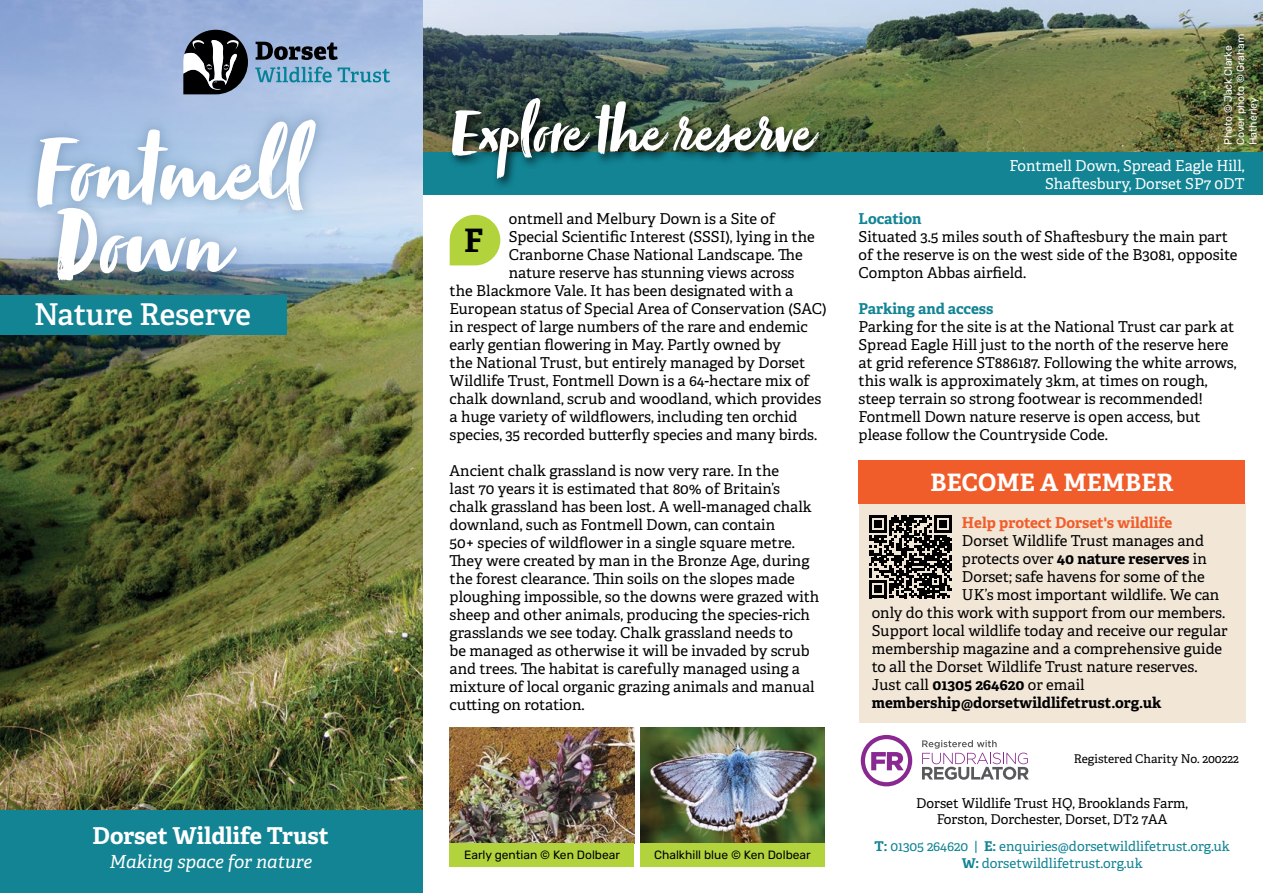
<style>
.page{position:relative;width:1263px;height:893px;background:#fff}
.page>*{position:absolute;margin:0;border:0;box-sizing:border-box;transform-origin:0 0}
.t1{font:105px "Zooja Pro";color:#fff}
.t2{font:69px "Zooja Pro";color:#fff}
.t3{font:700 32.25px "Adelle";color:#000}
.t4{font:600 30px "Adelle";letter-spacing:-.005em;color:#fff}
.t5{font:700 24px "Adelle";letter-spacing:.01em;color:#fff}
.t6{font:700 23.25px "Adelle";color:#fff}
.t7{font:italic 18px "Adelle";color:#fff}
.t8{font:15px/18px "Adelle";color:#000}
.t9{font:700 15px "Adelle";color:#000}
.t10{font:15px/18px "Adelle";color:#fff;text-align:right}
.t11{font:700 15px "Adelle";color:#f15d2a}
.t12{font:700 15px "Adelle";letter-spacing:-.005em;color:#128494}
.t13{font:13.5px/16.5px "Adelle";color:#128494;text-align:center}
.t14{font:13.5px/16.2px "Adelle";color:#000;text-align:center}
.t15{font:12px "Rubik";color:#000}
.t16{font:12px "Adelle";color:#000}
.t17{font:10.5px/12.6px "Rubik";color:#fff}
.s1{font-weight:400}
.s2{font-weight:700}
</style>
<div class="page">
<img style="left:422px;top:0;width:840px;height:153px">
<div style="left:420px;top:153px;width:843px;height:42px;background:#128494"></div>
<svg style="left:861px;top:735px;width:51px;height:51px"></svg>
<svg style="left:922px;top:740px;width:107px;height:40px"></svg>
<div style="left:448px;top:93px;width:383px;height:97px;background:#000;opacity:.75"></div>
<svg style="left:450px;top:215px;width:50px;height:50px"></svg>
<img style="left:450px;top:727px;width:184px;height:116px">
<div style="left:450px;top:843px;width:184px;height:23px;background:#b2d33c"></div>
<img style="left:0;top:0;width:422px;height:810px">
<svg style="left:183px;top:30px;width:65px;height:64px"></svg>
<svg style="left:256px;top:42px;width:82px;height:18px"></svg>
<svg style="left:255px;top:67px;width:77px;height:15px"></svg>
<svg style="left:338px;top:68px;width:52px;height:14px"></svg>
<div style="left:0;top:810px;width:422px;height:83px;background:#128494"></div>
<div style="left:0;top:296px;width:287px;height:39px;background:#128494"></div>
<div style="left:23px;top:106px;width:306px;height:189px;background:#527798;opacity:.42"></div>
<div style="left:859px;top:504px;width:386px;height:219px;background:#f2e6d7"></div>
<div style="left:859px;top:460px;width:386px;height:44px;background:#f15d2a"></div>
<svg style="left:869px;top:515px;width:83px;height:83px"></svg>
<img style="left:640px;top:727px;width:185px;height:116px">
<div style="left:640px;top:843px;width:185px;height:23px;background:#b2d33c"></div>
<h1 class="t1" style="left:34px;top:109px;width:271px">Fontmell</h1>
<h1 class="t1" style="left:52px;top:181px;width:175px">Down</h1>
<h3 class="t4" style="left:34px;top:296px;width:218px">Nature Reserve</h3>
<h3 class="t6" style="left:93px;top:820px;width:238px">Dorset Wildlife Trust</h3>
<p class="t7" style="left:109px;top:850px;width:204px">Making space for nature</p>
<h2 class="t2" style="left:450px;top:91px;width:362px">Explore the reserve</h2>
<p class="t8" style="left:509px;top:210px;width:268px">ontmell and Melbury Down is a Site of</p>
<p class="t8" style="left:509px;top:228px;width:307px">Special Scientific Interest (SSSI), lying in the</p>
<p class="t8" style="left:509px;top:246px;width:295px">Cranborne Chase National Landscape. The</p>
<p class="t8" style="left:509px;top:264px;width:287px">nature reserve has stunning views across</p>
<p class="t8" style="left:450px;top:282px;width:345px">the Blackmore Vale. It has been designated with a</p>
<p class="t8" style="left:450px;top:300px;width:379px">European status of Special Area of Conservation (SAC)</p>
<p class="t8" style="left:450px;top:318px;width:360px">in respect of large numbers of the rare and endemic</p>
<p class="t8" style="left:450px;top:336px;width:333px">early gentian flowering in May. Partly owned by</p>
<p class="t8" style="left:450px;top:354px;width:357px">the National Trust, but entirely managed by Dorset</p>
<p class="t8" style="left:450px;top:372px;width:362px">Wildlife Trust, Fontmell Down is a 64-hectare mix of</p>
<p class="t8" style="left:450px;top:390px;width:373px">chalk downland, scrub and woodland, which provides</p>
<p class="t8" style="left:450px;top:408px;width:349px">a huge variety of wildflowers, including ten orchid</p>
<p class="t8" style="left:450px;top:426px;width:369px">species, 35 recorded butterfly species and many birds.</p>
<p class="t8" style="left:450px;top:462px;width:371px">Ancient chalk grassland is now very rare. In the<br>last 70 years it is estimated that 80% of Britain’s chalk grassland has been lost. A well-managed chalk downland, such as Fontmell Down, can contain<br>50+ species of wildflower in a single square metre.<br>They were created by man in the Bronze Age, during the forest clearance. Thin soils on the slopes made ploughing impossible, so the downs were grazed with sheep and other animals, producing the species-rich grasslands we see today. Chalk grassland needs to<br>be managed as otherwise it will be invaded by scrub and trees. The habitat is carefully managed using a mixture of local organic grazing animals and manual cutting on rotation.</p>
<h3 class="t3" style="left:464px;top:220px;width:21px">F</h3>
<p class="t15" style="left:464px;top:848px;width:157px">Early gentian © Ken Dolbear</p>
<p class="t15" style="left:654px;top:848px;width:158px">Chalkhill blue © Ken Dolbear</p>
<p class="t17" style="left:1222px;top:145px;width:113px;rotate:-90deg">Photo © Jack Clarke<br>Cover photo © Graham<br>Hatherley</p>
<p class="t10" style="left:1009px;top:156px;width:237px">Fontmell Down, Spread Eagle Hill,<br>Shaftesbury, Dorset SP7 0DT</p>
<p class="t12" style="left:859px;top:209px;width:65px">Location</p>
<p class="t8" style="left:859px;top:227px;width:380px">Situated 3.5 miles south of Shaftesbury the main part of the reserve is on the west side of the B3081, opposite<br>Compton Abbas airfield.</p>
<p class="t12" style="left:859px;top:299px;width:136px">Parking and access</p>
<p class="t8" style="left:859px;top:317px;width:379px">Parking for the site is at the National Trust car park at Spread Eagle Hill just to the north of the reserve here at grid reference ST886187. Following the white arrows, this walk is approximately 3km, at times on rough, steep terrain so strong footwear is recommended!<br>Fontmell Down nature reserve is open access, but please follow the Countryside Code.</p>
<h3 class="t5" style="left:930px;top:467px;width:244px">BECOME A MEMBER</h3>
<p class="t11" style="left:962px;top:513px;width:212px">Help protect Dorset's wildlife</p>
<p class="t8" style="left:962px;top:532px;width:243px">Dorset Wildlife Trust manages and</p>
<p class="t9" style="left:962px;top:549px;width:246px"><span class="s1">protects over</span> 40 nature reserves <span class="s1">in</span></p>
<p class="t8" style="left:962px;top:568px;width:244px">Dorset; safe havens for some of the</p>
<p class="t8" style="left:962px;top:586px;width:259px">UK’s most important wildlife. We can</p>
<p class="t8" style="left:872px;top:604px;width:355px">only do this work with support from our members.</p>
<p class="t8" style="left:872px;top:622px;width:357px">Support local wildlife today and receive our regular</p>
<p class="t8" style="left:872px;top:640px;width:352px">membership magazine and a comprehensive guide</p>
<p class="t8" style="left:872px;top:658px;width:327px">to all the Dorset Wildlife Trust nature reserves.</p>
<p class="t8" style="left:872px;top:676px;width:214px">Just call <span class="s2">01305 264620</span> or email</p>
<p class="t9" style="left:872px;top:693px;width:291px">membership@dorsetwildlifetrust.org.uk</p>
<p class="t16" style="left:1074px;top:752px;width:167px">Registered Charity No. 200222</p>
<p class="t14" style="left:916px;top:795px;width:273px">Dorset Wildlife Trust HQ, Brooklands Farm,<br>Forston, Dorchester, Dorset, DT2 7AA</p>
<p class="t13" style="left:874px;top:838px;width:357px"><span class="s2">T:</span> 01305 264620 | <span class="s2">E:</span> enquiries@dorsetwildlifetrust.org.uk<br><span class="s2">W:</span> dorsetwildlifetrust.org.uk</p>
</div>
